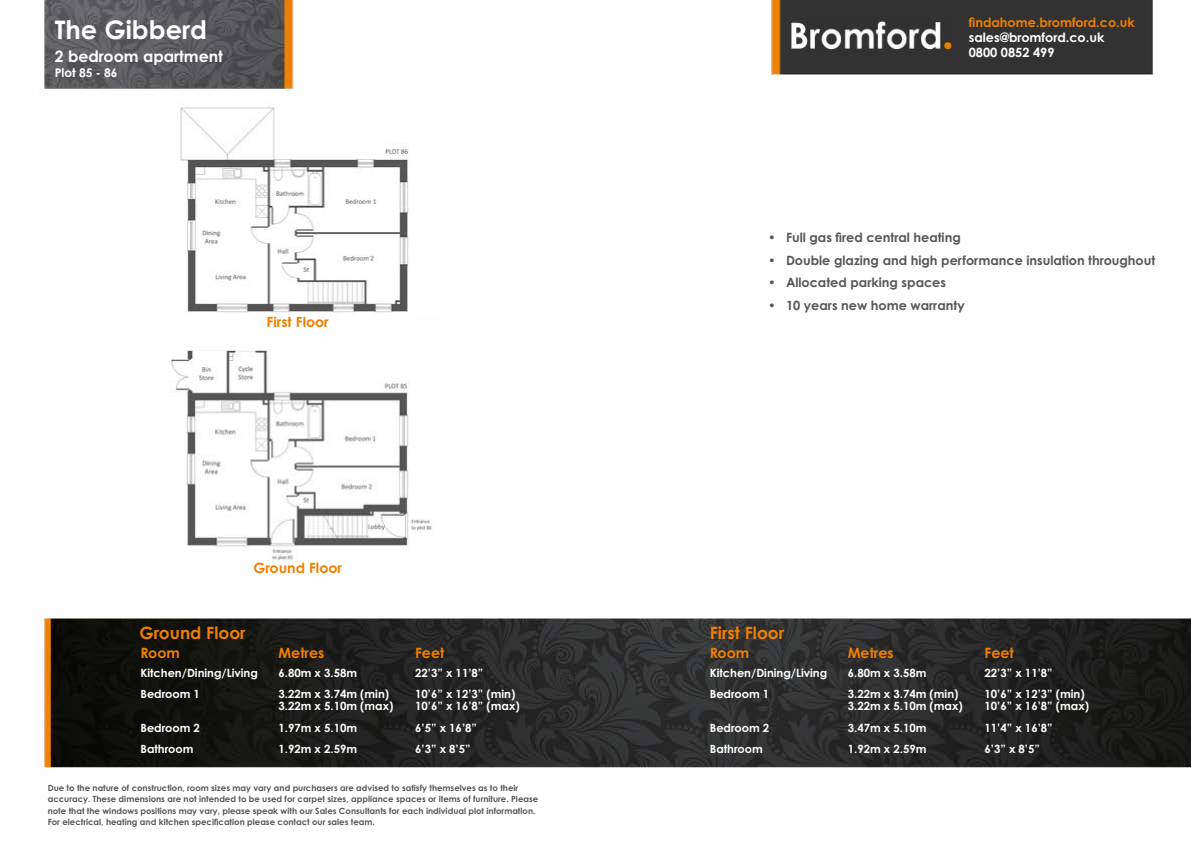
<style>
.page{position:relative;width:1191px;height:842px;background:#fff}
.page>*{position:absolute;margin:0;border:0;box-sizing:border-box;transform-origin:0 0}
.t1{font:700 25.6px "Century Gothic Pro";color:#fff}
.Table_Heading{font:700 17px "Century Gothic Pro";color:#f07f00}
.Housetype_-_H2{font:700 15.7px "Century Gothic Pro";color:#fff}
.Table_Heading-2{font:700 14.2px "Century Gothic Pro";color:#f07f00}
.Houstype_-_bullets{font:700 12.8px "Century Gothic Pro";color:#575756}
.Houstype_-_hyperlink{font:700 12.8px "Century Gothic Pro";color:#fff}
.Houstype_-_hyperlink-2{font:700 12.8px "Century Gothic Pro";color:#f07f00}
.Housetype_-_H2-2{font:700 12px "Century Gothic Pro";color:#fff}
.t2{font:700 11.4px "Century Gothic Pro";color:#fff}
.Disclaimer_-_Grey{font:700 8.5px/11.4px "Century Gothic Pro";color:#575756}
</style>
<div class="page">
<img style="left:40px;top:0;width:1151px;height:768px">
<img style="left:791px;top:22px;width:160px;height:28px">
<img style="left:153px;top:351px;width:289px;height:220px">
<img style="left:153px;top:94px;width:289px;height:223px">
<p class="t1" style="left:55px;top:14px;width:154px">The Gibberd</p>
<h2 class="Housetype_-_H2" style="left:55px;top:47px;width:170px">2 bedroom apartment</h2>
<h2 class="Housetype_-_H2-2" style="left:55px;top:65px;width:64px">Plot 85 - 86</h2>
<p class="Table_Heading-2" style="left:267px;top:313px;width:64px">First Floor</p>
<p class="Table_Heading-2" style="left:253px;top:559px;width:90px">Ground Floor</p>
<p class="Houstype_-_hyperlink-2" style="left:968px;top:14px;width:168px">findahome.bromford.co.uk</p>
<p class="Houstype_-_hyperlink" style="left:968px;top:29px;width:137px">sales@bromford.co.uk</p>
<p class="Houstype_-_hyperlink" style="left:968px;top:45px;width:87px">0800 0852 499</p>
<p class="Houstype_-_bullets" style="left:768px;top:229px;width:194px">• Full gas fired central heating</p>
<p class="Houstype_-_bullets" style="left:768px;top:252px;width:389px">• Double glazing and high performance insulation throughout</p>
<p class="Houstype_-_bullets" style="left:768px;top:275px;width:180px">• Allocated parking spaces</p>
<p class="Houstype_-_bullets" style="left:768px;top:297px;width:198px">• 10 years new home warranty</p>
<h3 class="Table_Heading" style="left:139px;top:622px;width:108px">Ground Floor</h3>
<h3 class="Table_Heading" style="left:710px;top:622px;width:76px">First Floor</h3>
<h3 class="Table_Heading-2" style="left:710px;top:644px;width:41px">Room</h3>
<h3 class="Table_Heading-2" style="left:847px;top:644px;width:47px">Metres</h3>
<h3 class="Table_Heading-2" style="left:984px;top:644px;width:31px">Feet</h3>
<p class="t2" style="left:710px;top:666px;width:119px">Kitchen/Dining/Living</p>
<p class="t2" style="left:847px;top:666px;width:80px">6.80m x 3.58m</p>
<p class="t2" style="left:984px;top:666px;width:70px">22’3” x 11’8”</p>
<p class="t2" style="left:710px;top:687px;width:61px">Bedroom 1</p>
<p class="t2" style="left:847px;top:687px;width:112px">3.22m x 3.74m (min)</p>
<p class="t2" style="left:847px;top:699px;width:116px">3.22m x 5.10m (max)</p>
<h3 class="Table_Heading-2" style="left:140px;top:644px;width:41px">Room</h3>
<h3 class="Table_Heading-2" style="left:278px;top:644px;width:47px">Metres</h3>
<h3 class="Table_Heading-2" style="left:415px;top:644px;width:31px">Feet</h3>
<p class="t2" style="left:140px;top:666px;width:119px">Kitchen/Dining/Living</p>
<p class="t2" style="left:278px;top:666px;width:80px">6.80m x 3.58m</p>
<p class="t2" style="left:415px;top:666px;width:70px">22’3” x 11’8”</p>
<p class="t2" style="left:140px;top:687px;width:61px">Bedroom 1</p>
<p class="t2" style="left:278px;top:687px;width:112px">3.22m x 3.74m (min)</p>
<p class="t2" style="left:278px;top:699px;width:116px">3.22m x 5.10m (max)</p>
<p class="t2" style="left:415px;top:687px;width:102px">10’6” x 12’3” (min)</p>
<p class="t2" style="left:415px;top:699px;width:106px">10’6” x 16’8” (max)</p>
<p class="t2" style="left:984px;top:687px;width:102px">10’6” x 12’3” (min)</p>
<p class="t2" style="left:984px;top:699px;width:106px">10’6” x 16’8” (max)</p>
<p class="t2" style="left:140px;top:720px;width:61px">Bedroom 2</p>
<p class="t2" style="left:278px;top:720px;width:80px">1.97m x 5.10m</p>
<p class="t2" style="left:415px;top:720px;width:63px">6’5” x 16’8”</p>
<p class="t2" style="left:140px;top:742px;width:54px">Bathroom</p>
<p class="t2" style="left:278px;top:742px;width:80px">1.92m x 2.59m</p>
<p class="t2" style="left:415px;top:742px;width:57px">6’3” x 8’5”</p>
<p class="Disclaimer_-_Grey" style="left:48px;top:782px;width:492px">Due to the nature of construction, room sizes may vary and purchasers are advised to satisfy themselves as to their accuracy. These dimensions are not intended to be used for carpet sizes, appliance spaces or items of furniture. Please note that the windows positions may vary, please speak with our Sales Consultants for each individual plot information.<br>For electrical, heating and kitchen specification please contact our sales team.</p>
<p class="t2" style="left:710px;top:720px;width:61px">Bedroom 2</p>
<p class="t2" style="left:847px;top:720px;width:80px">3.47m x 5.10m</p>
<p class="t2" style="left:984px;top:720px;width:70px">11’4” x 16’8”</p>
<p class="t2" style="left:710px;top:742px;width:54px">Bathroom</p>
<p class="t2" style="left:847px;top:742px;width:80px">1.92m x 2.59m</p>
<p class="t2" style="left:984px;top:742px;width:57px">6’3” x 8’5”</p>
</div>
